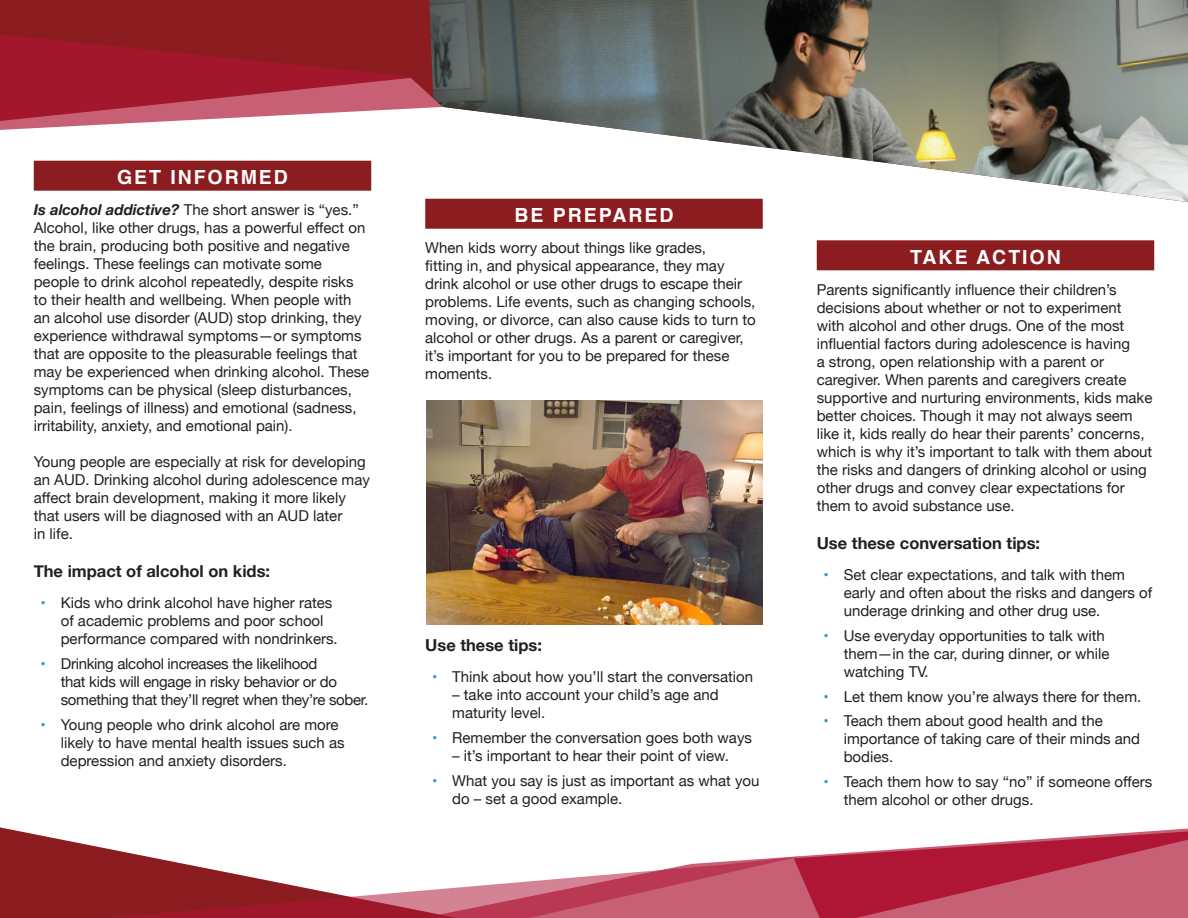
<style>
.page{position:relative;width:1188px;height:918px;background:#fff}
.page>*{position:absolute;margin:0;border:0;box-sizing:border-box;transform-origin:0 0}
.t1{font:700 19.5px "Helvetica";letter-spacing:.1em;color:#fff}
.t2{font:700 16.5px "Helvetica Neue";color:#231f20}
.t3{font:15px/18px "Helvetica Neue";color:#231f20}
.t4{font:15px/18px "Helvetica Neue";letter-spacing:-.02em;color:#231f20}
.s1{font-weight:700;font-style:italic}
.s2{color:#2f99cd}
</style>
<div class="page">
<div style="left:0;top:0;width:325px;height:34px;background:#8b1c1f"></div>
<svg style="left:0;top:34px;width:325px;height:96px;background:#ad394a"></svg>
<svg style="left:0;top:827px;width:144px;height:91px"></svg>
<svg style="left:325px;top:0;width:104px;height:199px"></svg>
<img style="left:429px;top:0;width:759px;height:202px">
<svg style="left:801px;top:831px;width:387px;height:87px;background:#c4536a"></svg>
<svg style="left:25px;top:856px;width:776px;height:62px"></svg>
<div style="left:425px;top:199px;width:338px;height:30px;background:#8b1c1f"></div>
<img style="left:426px;top:401px;width:337px;height:223px">
<div style="left:817px;top:240px;width:337px;height:30px;background:#8b1c1f"></div>
<div style="left:34px;top:161px;width:337px;height:30px;background:#8b1c1f"></div>
<h2 class="t1" style="left:117px;top:165px;width:172px">GET INFORMED</h2>
<p class="t3" style="left:34px;top:202px;width:337px"><span class="s1">Is alcohol addictive?</span> The short answer is “yes.” Alcohol, like other drugs, has a powerful effect on the brain, producing both positive and negative feelings. These feelings can motivate some people to drink alcohol repeatedly, despite risks to their health and wellbeing. When people with an alcohol use disorder (AUD) stop drinking, they experience withdrawal symptoms—or symptoms that are opposite to the pleasurable feelings that may be experienced when drinking alcohol. These symptoms can be physical (sleep disturbances, pain, feelings of illness) and emotional (sadness, irritability, anxiety, and emotional pain).</p>
<p class="t3" style="left:34px;top:454px;width:338px">Young people are especially at risk for developing an AUD. Drinking alcohol during adolescence may affect brain development, making it more likely that users will be diagnosed with an AUD later<br>in life.</p>
<h3 class="t2" style="left:34px;top:558px;width:238px">The impact of alcohol on kids:</h3>
<p class="t3" style="left:61px;top:595px;width:279px;text-indent:-20px"><span class="s2">•</span> Kids who drink alcohol have higher rates of academic problems and poor school performance compared with nondrinkers.</p>
<p class="t4" style="left:61px;top:656px;width:309px;text-indent:-20px"><span class="s2">•</span> Drinking alcohol increases the likelihood<br>that kids will engage in risky behavior or do something that they’ll regret when they’re sober.</p>
<p class="t3" style="left:61px;top:716px;width:285px;text-indent:-20px"><span class="s2">•</span> Young people who drink alcohol are more likely to have mental health issues such as depression and anxiety disorders.</p>
<h2 class="t1" style="left:515px;top:203px;width:160px">BE PREPARED</h2>
<p class="t3" style="left:425px;top:240px;width:332px">When kids worry about things like grades,<br>fitting in, and physical appearance, they may drink alcohol or use other drugs to escape their problems. Life events, such as changing schools, moving, or divorce, can also cause kids to turn to alcohol or other drugs. As a parent or caregiver, it’s important for you to be prepared for these moments.</p>
<h3 class="t2" style="left:425px;top:632px;width:118px">Use these tips:</h3>
<p class="t3" style="left:432px;top:669px;width:323px"><span class="s2">•</span> Think about how you’ll start the conversation</p>
<p class="t3" style="left:452px;top:687px;width:268px">– take into account your child’s age and maturity level.</p>
<p class="t3" style="left:432px;top:730px;width:322px"><span class="s2">•</span> Remember the conversation goes both ways</p>
<p class="t3" style="left:452px;top:748px;width:278px">– it’s important to hear their point of view.</p>
<p class="t3" style="left:452px;top:772px;width:309px;text-indent:-20px"><span class="s2">•</span> What you say is just as important as what you do – set a good example.</p>
<h2 class="t1" style="left:910px;top:245px;width:152px">TAKE ACTION</h2>
<p class="t3" style="left:817px;top:282px;width:337px">Parents significantly influence their children’s decisions about whether or not to experiment with alcohol and other drugs. One of the most influential factors during adolescence is having<br>a strong, open relationship with a parent or caregiver. When parents and caregivers create supportive and nurturing environments, kids make better choices. Though it may not always seem like it, kids really do hear their parents’ concerns, which is why it’s important to talk with them about the risks and dangers of drinking alcohol or using other drugs and convey clear expectations for them to avoid substance use.</p>
<h3 class="t2" style="left:817px;top:530px;width:225px">Use these conversation tips:</h3>
<p class="t3" style="left:844px;top:567px;width:310px;text-indent:-20px"><span class="s2">•</span> Set clear expectations, and talk with them early and often about the risks and dangers of underage drinking and other drug use.</p>
<p class="t3" style="left:844px;top:627px;width:267px;text-indent:-20px"><span class="s2">•</span> Use everyday opportunities to talk with them—in the car, during dinner, or while watching TV.</p>
<p class="t3" style="left:824px;top:688px;width:319px"><span class="s2">•</span> Let them know you’re always there for them.</p>
<p class="t3" style="left:844px;top:713px;width:298px;text-indent:-20px"><span class="s2">•</span> Teach them about good health and the importance of taking care of their minds and bodies.</p>
<p class="t3" style="left:844px;top:774px;width:310px;text-indent:-20px"><span class="s2">•</span> Teach them how to say “no” if someone offers them alcohol or other drugs.</p>
</div>
